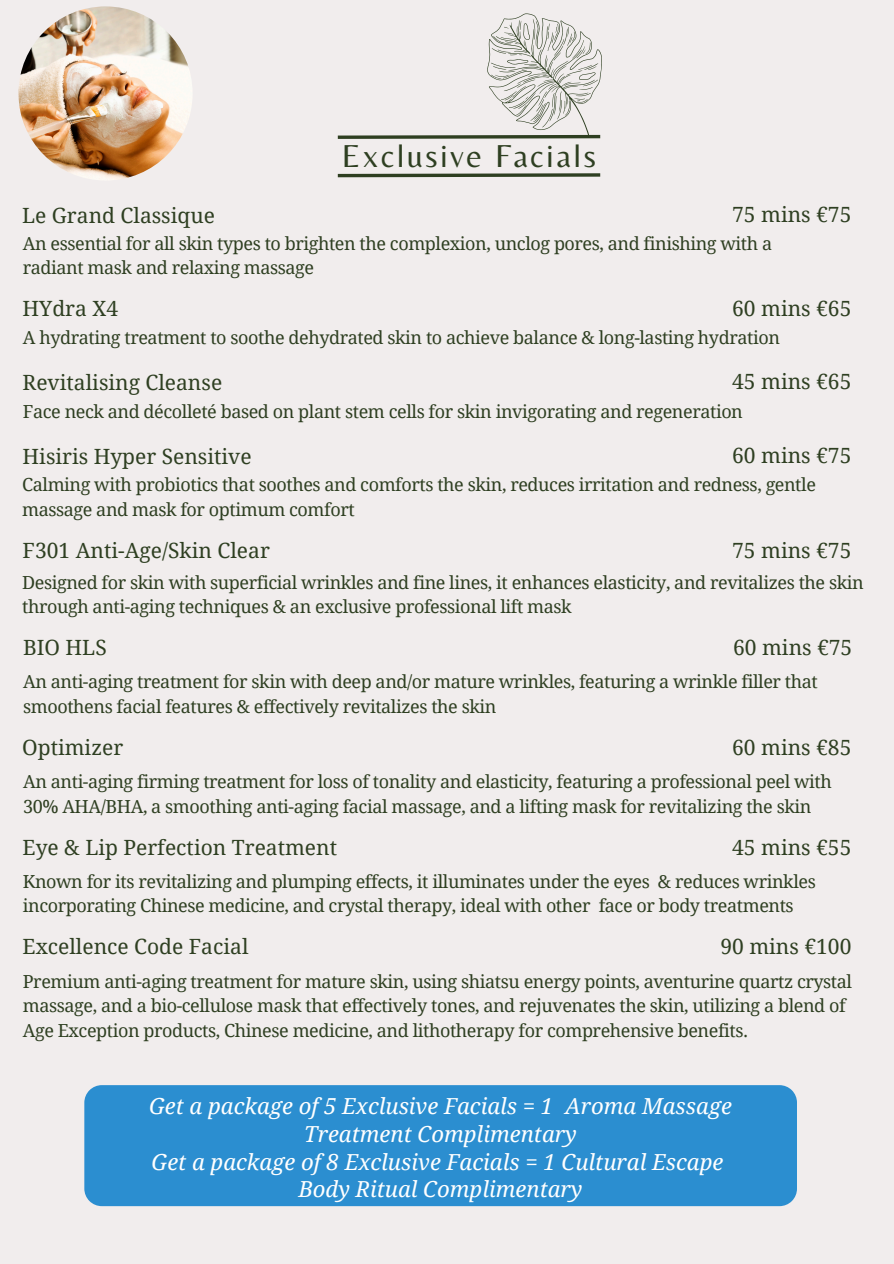
<style>
.page{position:relative;width:894px;height:1264px;background:#fff}
.page>*{position:absolute;margin:0;border:0;box-sizing:border-box;transform-origin:0 0}
.t1{font:33px "Belleza";letter-spacing:.075em;color:#2e3f21}
.t2{font:italic 22.05px/27.6px "Droid Serif";color:#fff;text-align:center}
.t3{font:21px "Droid Serif";color:#2e3f21}
.t4{font:18px/24.8px "Droid Serif";letter-spacing:-.025em;color:#2e3f21}
</style>
<div class="page">
<div style="left:0;top:0;width:893px;height:1263px;background:#f1eded"></div>
<img style="left:18px;top:6px;width:174px;height:174px;border-radius:50%">
<svg style="left:337px;top:173px;width:264px;height:5px"></svg>
<div style="left:84px;top:1085px;width:712px;height:121px;background:#2b8ed0"></div>
<svg style="left:337px;top:13px;width:265px;height:126px"></svg>
<p class="t1" style="left:342px;top:137px;width:255px">Exclusive Facials</p>
<h1 class="t3" style="left:22px;top:203px;width:194px">Le Grand Classique</h1>
<h3 class="t3" style="left:732px;top:202px;width:121px">75 mins €75</h3>
<h3 class="t4" style="left:23px;top:231px;width:750px">An essential for all skin types to brighten the complexion, unclog pores, and finishing with a radiant mask and relaxing massage</h3>
<p class="t3" style="left:23px;top:297px;width:97px">HYdra X4</p>
<h3 class="t3" style="left:732px;top:297px;width:121px">60 mins €65</h3>
<h3 class="t4" style="left:23px;top:325px;width:758px">A hydrating treatment to soothe dehydrated skin to achieve balance &amp; long-lasting hydration</h3>
<p class="t3" style="left:23px;top:371px;width:201px">Revitalising Cleanse</p>
<h3 class="t4" style="left:23px;top:399px;width:721px">Face neck and décolleté based on plant stem cells for skin invigorating and regeneration</h3>
<h3 class="t3" style="left:732px;top:369px;width:121px">45 mins €65</h3>
<h3 class="t3" style="left:732px;top:443px;width:121px">60 mins €75</h3>
<p class="t3" style="left:23px;top:444px;width:230px">Hisiris Hyper Sensitive</p>
<h3 class="t4" style="left:22px;top:472px;width:795px">Calming with probiotics that soothes and comforts the skin, reduces irritation and redness, gentle massage and mask for optimum comfort</h3>
<p class="t3" style="left:23px;top:538px;width:249px">F301 Anti-Age/Skin Clear</p>
<h3 class="t4" style="left:22px;top:570px;width:842px">Designed for skin with superficial wrinkles and fine lines, it enhances elasticity, and revitalizes the skin through anti-aging techniques &amp; an exclusive professional lift mask</h3>
<h3 class="t3" style="left:732px;top:538px;width:121px">75 mins €75</h3>
<h3 class="t3" style="left:733px;top:636px;width:121px">60 mins €75</h3>
<p class="t3" style="left:23px;top:636px;width:85px">BIO HLS</p>
<h2 class="t4" style="left:23px;top:669px;width:796px">An anti-aging treatment for skin with deep and/or mature wrinkles, featuring a wrinkle filler that smoothens facial features &amp; effectively revitalizes the skin</h2>
<p class="t3" style="left:22px;top:735px;width:102px">Optimizer</p>
<h3 class="t4" style="left:23px;top:769px;width:810px">An anti-aging firming treatment for loss of tonality and elasticity, featuring a professional peel with<br>30% AHA/BHA, a smoothing anti-aging facial massage, and a lifting mask for revitalizing the skin</h3>
<h3 class="t3" style="left:732px;top:735px;width:121px">60 mins €85</h3>
<p class="t3" style="left:23px;top:835px;width:316px">Eye &amp; Lip Perfection Treatment</p>
<h3 class="t4" style="left:23px;top:868px;width:794px">Known for its revitalizing and plumping effects, it illuminates under the eyes &amp; reduces wrinkles incorporating Chinese medicine, and crystal therapy, ideal with other face or body treatments</h3>
<h3 class="t3" style="left:732px;top:835px;width:121px">45 mins €55</h3>
<p class="t3" style="left:23px;top:934px;width:227px">Excellence Code Facial</p>
<h3 class="t4" style="left:23px;top:968px;width:830px">Premium anti-aging treatment for mature skin, using shiatsu energy points, aventurine quartz crystal massage, and a bio-cellulose mask that effectively tones, and rejuvenates the skin, utilizing a blend of<br>Age Exception products, Chinese medicine, and lithotherapy for comprehensive benefits.</h3>
<h3 class="t3" style="left:720px;top:934px;width:132px">90 mins €100</h3>
<p class="t2" style="left:149px;top:1092px;width:584px">Get a package of 5 Exclusive Facials = 1 Aroma Massage Treatment Complimentary<br>Get a package of 8 Exclusive Facials = 1 Cultural Escape Body Ritual Complimentary</p>
</div>
